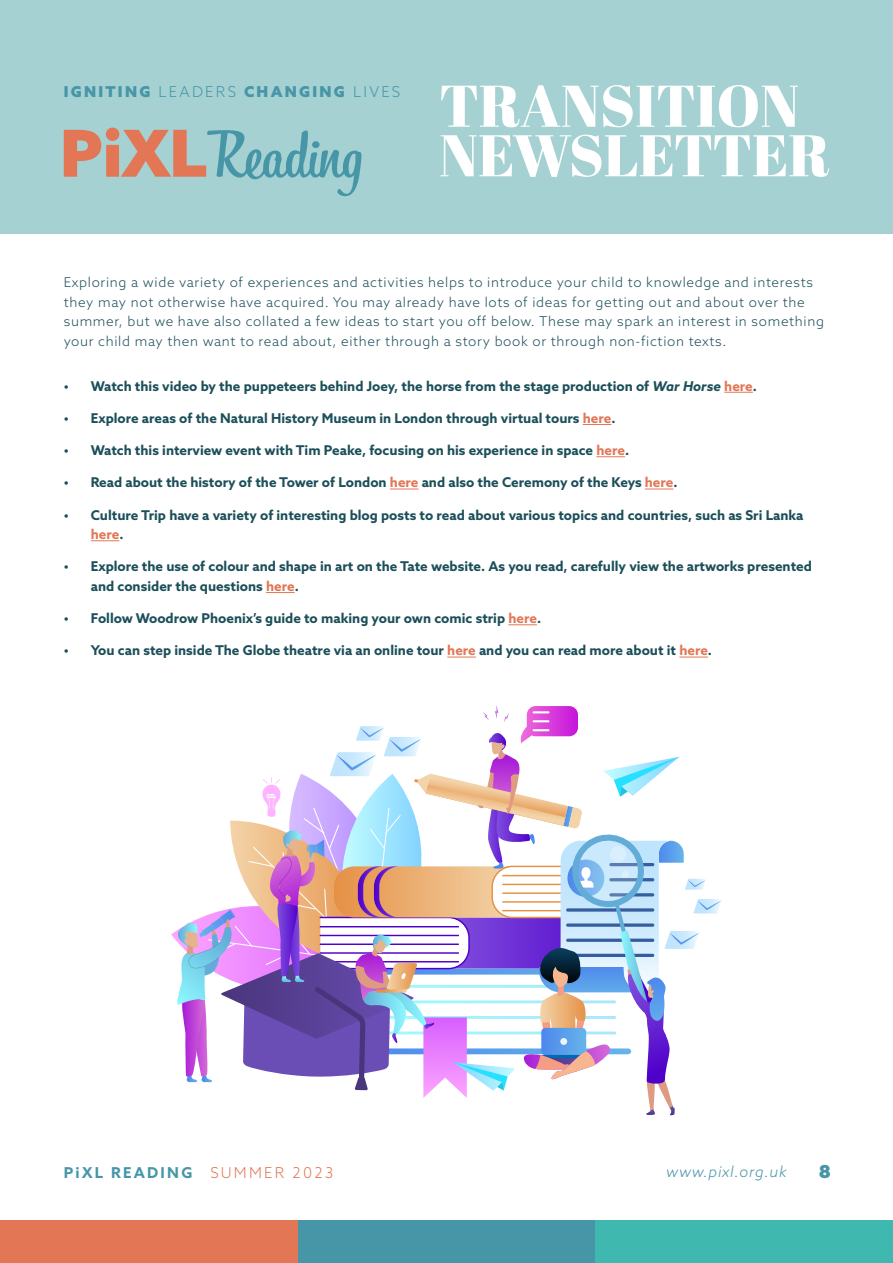
<style>
.page{position:relative;width:893px;height:1263px;background:#fff}
.page>*{position:absolute;margin:0;border:0;box-sizing:border-box;transform-origin:0 0}
.t1{font:900 18px "Azo Sans";color:#4796a7}
.t2{font:900 15px "Azo Sans";letter-spacing:.15em;color:#4796a7}
.t3{font:700 15px "Azo Sans";letter-spacing:.15em;color:#4796a7}
.t4{font:italic 300 15px "Azo Sans";letter-spacing:.05em;color:#4796a7}
.t5{font:700 13.5px/19.5px "Azo Sans";color:#1c4f59}
.t6{font:300 13.5px/19.5px "Azo Sans";letter-spacing:.05em;color:#1c4f59}
.s1{font-weight:300}
.s2{font-style:italic}
.s3{color:#e37655}
.s4{font-weight:300;color:#e37655}
</style>
<div class="page">
<div style="left:0;top:0;width:893px;height:234px;background:#a5d1d2"></div>
<svg style="left:64px;top:128px;width:298px;height:68px"></svg>
<svg style="left:441px;top:135px;width:388px;height:42px"></svg>
<svg style="left:441px;top:85px;width:357px;height:42px"></svg>
<div style="left:595px;top:1220px;width:298px;height:43px;background:#3fb8af"></div>
<div style="left:298px;top:1220px;width:297px;height:43px;background:#4796a7"></div>
<div style="left:0;top:1220px;width:298px;height:43px;background:#e37655"></div>
<svg style="left:724px;top:392px;width:29px;height:1px"></svg>
<svg style="left:583px;top:424px;width:28px;height:1px"></svg>
<svg style="left:596px;top:456px;width:29px;height:1px"></svg>
<svg style="left:390px;top:489px;width:28px;height:1px"></svg>
<svg style="left:645px;top:489px;width:28px;height:1px"></svg>
<svg style="left:91px;top:540px;width:28px;height:1px"></svg>
<svg style="left:266px;top:592px;width:29px;height:1px"></svg>
<svg style="left:508px;top:624px;width:29px;height:1px"></svg>
<svg style="left:447px;top:657px;width:29px;height:1px"></svg>
<svg style="left:679px;top:657px;width:29px;height:1px"></svg>
<svg style="left:171px;top:705px;width:550px;height:411px"></svg>
<p class="t2" style="left:64px;top:81px;width:338px">IGNITING <span class="s1">LEADERS</span> CHANGING <span class="s1">LIVES</span></p>
<p class="t6" style="left:64px;top:272px;width:762px">Exploring a wide variety of experiences and activities helps to introduce your child to knowledge and interests they may not otherwise have acquired. You may already have lots of ideas for getting out and about over the summer, but we have also collated a few ideas to start you off below. These may spark an interest in something your child may then want to read about, either through a story book or through non-fiction texts.</p>
<p class="t5" style="left:64px;top:376px;width:695px">• Watch this video by the puppeteers behind Joey, the horse from the stage production of <span class="s2">War Horse</span> <span class="s3">here</span>.</p>
<p class="t5" style="left:64px;top:408px;width:553px">• Explore areas of the Natural History Museum in London through virtual tours <span class="s3">here</span>.</p>
<p class="t5" style="left:64px;top:440px;width:567px">• Watch this interview event with Tim Peake, focusing on his experience in space <span class="s3">here</span>.</p>
<p class="t5" style="left:64px;top:472px;width:615px">• Read about the history of the Tower of London <span class="s3">here</span> and also the Ceremony of the Keys <span class="s3">here</span>.</p>
<p class="t5" style="left:91px;top:505px;width:714px;text-indent:-27px">• Culture Trip have a variety of interesting blog posts to read about various topics and countries, such as Sri Lanka <span class="s3">here</span>.</p>
<p class="t5" style="left:91px;top:556px;width:723px;text-indent:-27px">• Explore the use of colour and shape in art on the Tate website. As you read, carefully view the artworks presented and consider the questions <span class="s3">here</span>.</p>
<p class="t5" style="left:64px;top:608px;width:479px">• Follow Woodrow Phoenix’s guide to making your own comic strip <span class="s3">here</span>.</p>
<p class="t5" style="left:64px;top:640px;width:650px">• You can step inside The Globe theatre via an online tour <span class="s3">here</span> and you can read more about it <span class="s3">here</span>.</p>
<p class="t3" style="left:64px;top:1162px;width:271px">PiXL READING <span class="s4">SUMMER 2023</span></p>
<p class="t4" style="left:666px;top:1162px;width:122px">www.pixl.org.uk</p>
<h1 class="t1" style="left:819px;top:1159px;width:14px">8</h1>
</div>
